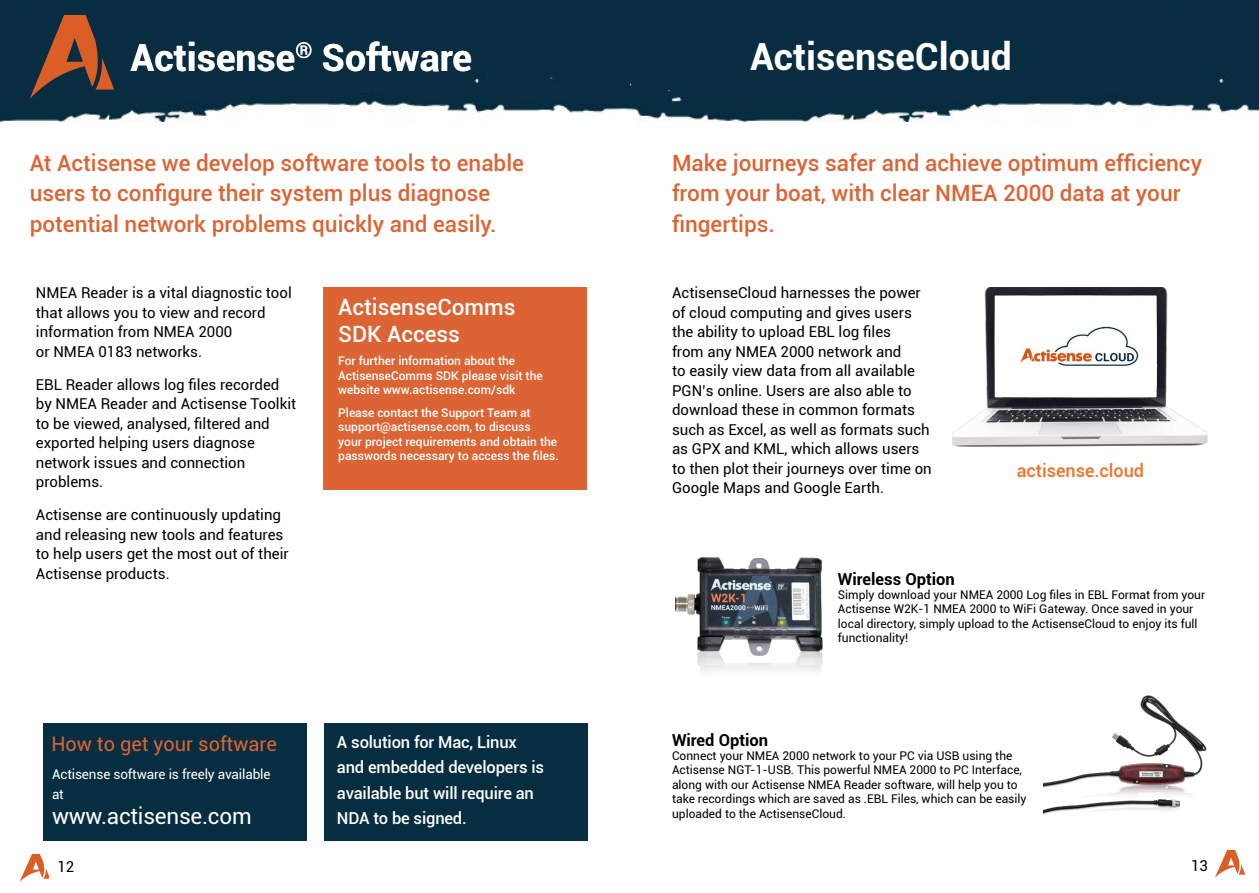
<style>
.page{position:relative;width:1259px;height:893px;background:#fff}
.page>*{position:absolute;margin:0;border:0;box-sizing:border-box;transform-origin:0 0}
.t1{font:700 37.35px "Roboto";color:#fff}
.t2{font:500 22.5px/30.6px "Roboto";color:#dc6434}
.t3{font:500 22.5px/27px "Roboto";color:#fff}
.t4{font:22.5px "Roboto";letter-spacing:-.01em;color:#fff}
.t5{font:19.95px "Roboto";color:#dc6434}
.t6{font:500 18px "Roboto";color:#f37029}
.t7{font:500 16.5px/25.5px "Roboto";letter-spacing:-.01em;color:#fff}
.t8{font:700 16.5px "Roboto";color:#000}
.t9{font:15px/19.5px "Roboto";color:#000}
.t10{font:13.5px/19.5px "Roboto";letter-spacing:-.01em;color:#fff}
.t11{font:12px/14.4px "Roboto";color:#000}
.t12{font:500 12px/14.4px "Roboto";color:#fff}
</style>
<div class="page">
<svg style="left:1215px;top:850px;width:30px;height:28px"></svg>
<svg style="left:20px;top:854px;width:28px;height:28px"></svg>
<img style="left:0;top:0;width:1259px;height:122px">
<div style="left:44px;top:723px;width:263px;height:117px;background:#062e40"></div>
<div style="left:325px;top:723px;width:263px;height:118px;background:#062e40"></div>
<div style="left:324px;top:287px;width:263px;height:203px;background:#dc6434"></div>
<svg style="left:30px;top:15px;width:84px;height:84px;background:#5a4036"></svg>
<img style="left:953px;top:287px;width:254px;height:159px">
<img style="left:675px;top:557px;width:148px;height:114px">
<img style="left:1043px;top:695px;width:164px;height:120px">
<h1 class="t1" style="left:131px;top:31px;width:343px">Actisense<sup>®</sup> Software</h1>
<h1 class="t1" style="left:750px;top:30px;width:263px">ActisenseCloud</h1>
<h2 class="t2" style="left:30px;top:146px;width:496px">At Actisense we develop software tools to enable users to configure their system plus diagnose potential network problems quickly and easily.</h2>
<p class="t9" style="left:36px;top:283px;width:257px">NMEA Reader is a vital diagnostic tool that allows you to view and record information from NMEA 2000<br>or NMEA 0183 networks.</p>
<p class="t9" style="left:36px;top:374px;width:262px">EBL Reader allows log files recorded by NMEA Reader and Actisense Toolkit to be viewed, analysed, filtered and exported helping users diagnose network issues and connection problems.</p>
<p class="t9" style="left:36px;top:505px;width:254px">Actisense are continuously updating and releasing new tools and features to help users get the most out of their Actisense products.</p>
<h2 class="t3" style="left:338px;top:292px;width:179px">ActisenseComms<br>SDK Access</h2>
<p class="t12" style="left:338px;top:353px;width:206px">For further information about the<br>ActisenseComms SDK please visit the website www.actisense.com/sdk</p>
<p class="t12" style="left:338px;top:405px;width:222px">Please contact the Support Team at support@actisense.com, to discuss<br>your project requirements and obtain the passwords necessary to access the files.</p>
<h2 class="t3" style="left:338px;top:399px;width:110px">Newsletter</h2>
<h3 class="t5" style="left:51px;top:729px;width:227px">How to get your software</h3>
<p class="t7" style="left:337px;top:729px;width:209px">A solution for Mac, Linux and embedded developers is available but will require an<br>NDA to be signed.</p>
<p class="t10" style="left:52px;top:764px;width:220px">Actisense software is freely available at</p>
<h2 class="t4" style="left:52px;top:801px;width:201px">www.actisense.com</h2>
<h2 class="t2" style="left:672px;top:146px;width:531px">Make journeys safer and achieve optimum efficiency from your boat, with clear NMEA 2000 data at your fingertips.</h2>
<p class="t9" style="left:672px;top:283px;width:261px">ActisenseCloud harnesses the power of cloud computing and gives users the ability to upload EBL log files<br>from any NMEA 2000 network and<br>to easily view data from all available PGN’s online. Users are also able to download these in common formats such as Excel, as well as formats such as GPX and KML, which allows users to then plot their journeys over time on Google Maps and Google Earth.</p>
<p class="t6" style="left:1016px;top:458px;width:129px">actisense.cloud</p>
<p class="t8" style="left:838px;top:567px;width:118px">Wireless Option</p>
<p class="t11" style="left:838px;top:587px;width:369px">Simply download your NMEA 2000 Log files in EBL Format from your Actisense W2K-1 NMEA 2000 to WiFi Gateway. Once saved in your local directory, simply upload to the ActisenseCloud to enjoy its full functionality!</p>
<p class="t8" style="left:672px;top:728px;width:98px">Wired Option</p>
<p class="t11" style="left:672px;top:748px;width:356px">Connect your NMEA 2000 network to your PC via USB using the Actisense NGT-1-USB. This powerful NMEA 2000 to PC Interface, along with our Actisense NMEA Reader software, will help you to take recordings which are saved as .EBL Files, which can be easily uploaded to the ActisenseCloud.</p>
<p class="t9" style="left:57px;top:857px;width:18px">12</p>
<p class="t9" style="left:1191px;top:855px;width:18px">13</p>
</div>
